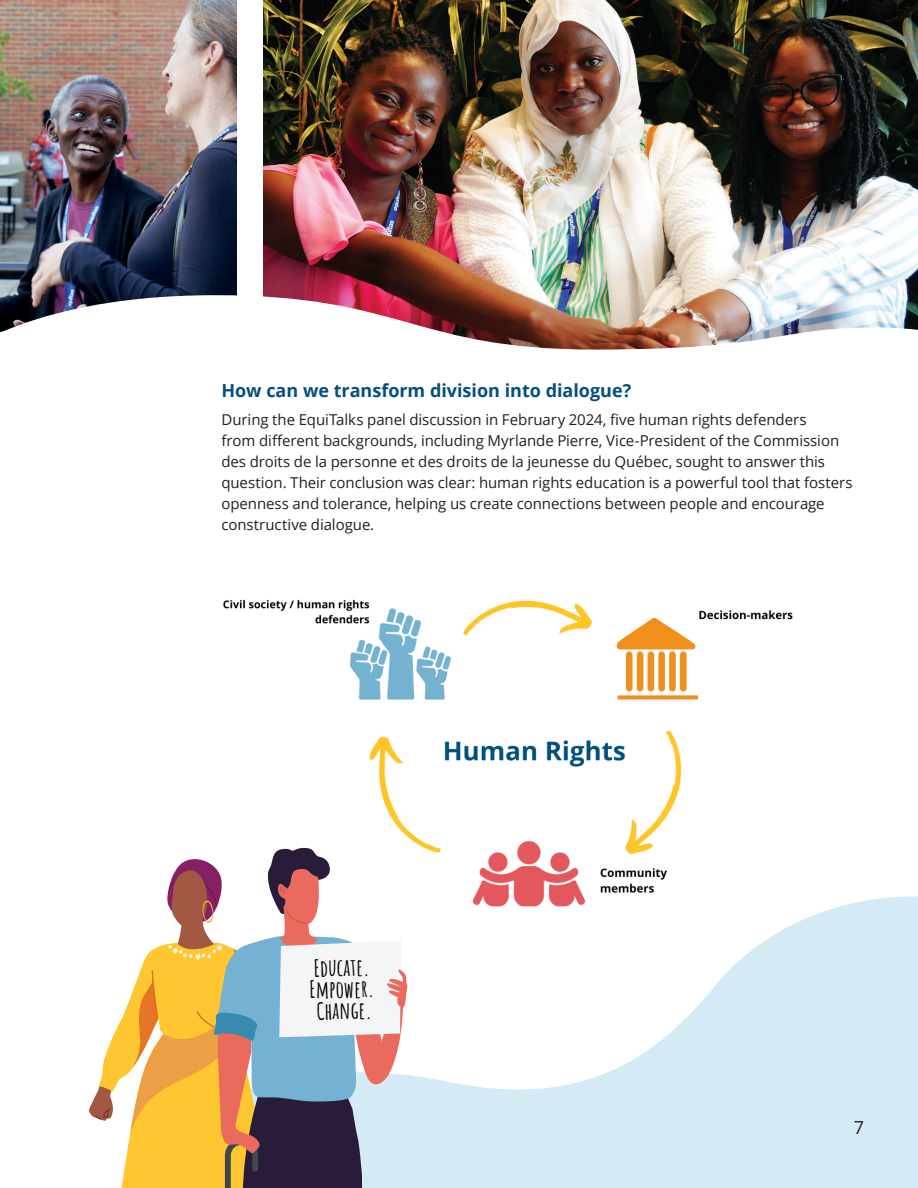
<style>
.page{position:relative;width:918px;height:1188px;background:#fff}
.page>*{position:absolute;margin:0;border:0;box-sizing:border-box;transform-origin:0 0}
.t1{font:700 23.4px/21.6px "Amatic SC";color:#040503}
.t2{font:700 18px "Open Sans";color:#034f7e}
.t3{font:18px "Open Sans";color:#231f20}
.t4{font:15px/21px "Open Sans";letter-spacing:-.005em;color:#231f20}
</style>
<div class="page">
<img style="left:223px;top:599px;width:570px;height:201px">
<img style="left:0;top:0;width:236px;height:295px">
<img style="left:263px;top:0;width:655px;height:295px">
<img style="left:0;top:295px;width:918px;height:55px">
<svg style="left:383px;top:800px;width:535px;height:388px"></svg>
<svg style="left:89px;top:847px;width:319px;height:341px"></svg>
<p class="t2" style="left:221px;top:378px;width:411px">How can we transform division into dialogue?</p>
<p class="t4" style="left:221px;top:409px;width:633px">During the EquiTalks panel discussion in February 2024, five human rights defenders<br>from different backgrounds, including Myrlande Pierre, Vice-President of the Commission des droits de la personne et des droits de la jeunesse du Québec, sought to answer this question. Their conclusion was clear: human rights education is a powerful tool that fosters openness and tolerance, helping us create connections between people and encourage constructive dialogue.</p>
<p class="t1" style="left:309px;top:956px;width:67px;rotate:-1deg">Educate.<br>Empower.<br>Change.</p>
<p class="t3" style="left:854px;top:1115px;width:12px">7</p>
</div>
